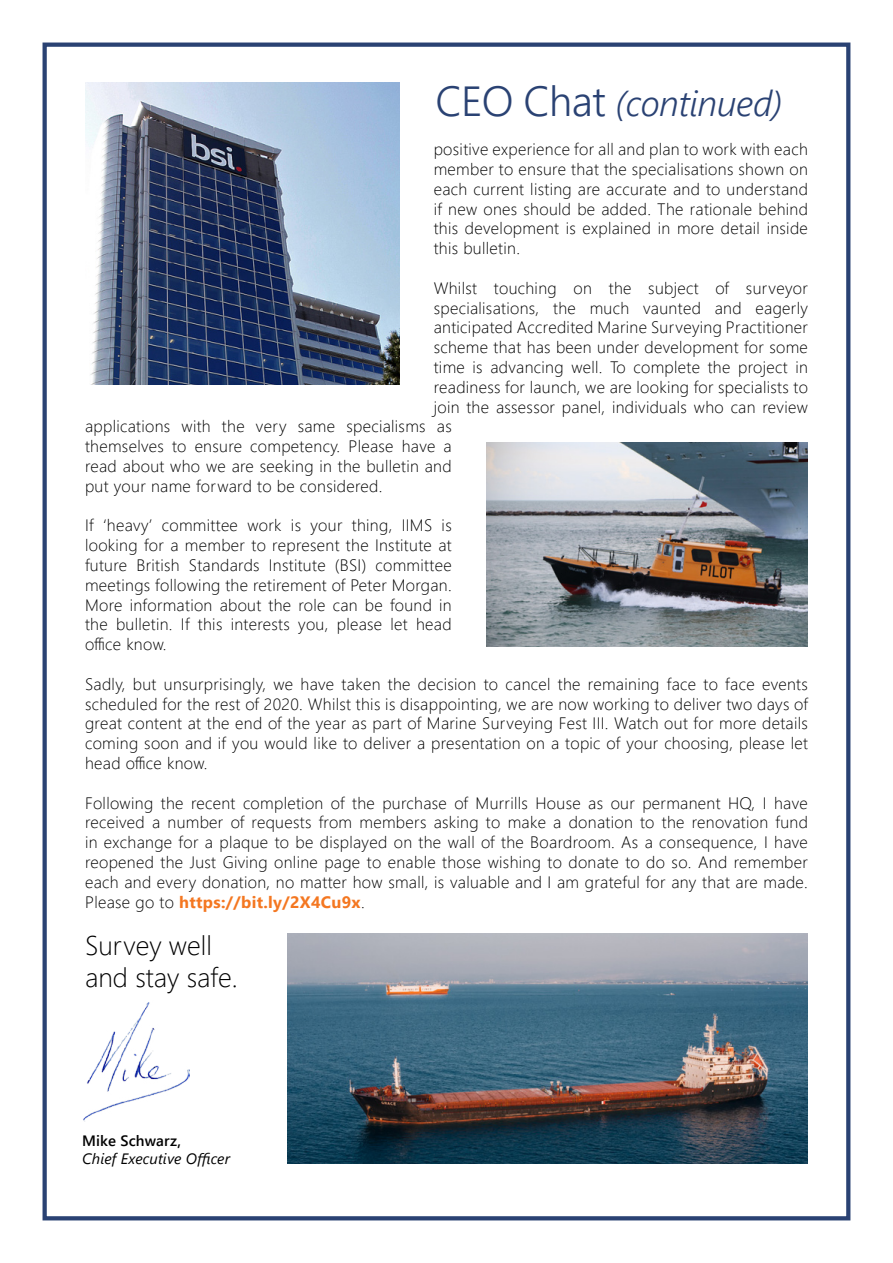
<style>
.page{position:relative;width:893px;height:1263px;background:#fff}
.page>*{position:absolute;margin:0;border:0;box-sizing:border-box;transform-origin:0 0}
.t1{font:italic 300 36px "Segoe UI";letter-spacing:-.01em;color:#2a4273}
.t2{font:300 27px/32.4px "Segoe UI";color:#000}
.t3{font:300 16.5px/19.8px "Segoe UI";letter-spacing:.02em;color:#000;text-align:justify}
.t4{font:italic 15px "Segoe UI";letter-spacing:.01em;color:#000}
.t5{font:600 15px "Segoe UI";letter-spacing:.01em;color:#000}
.s1{font-style:normal;font-size:42px}
.s2{font-weight:700;color:#f47721}
</style>
<div class="page">
<div style="left:43px;top:43px;width:807px;height:1177px;border:4px solid #2a4273"></div>
<img style="left:83px;top:1002px;width:107px;height:119px">
<img style="left:287px;top:933px;width:521px;height:230px">
<img style="left:486px;top:443px;width:322px;height:204px">
<img style="left:85px;top:83px;width:315px;height:302px">
<h1 class="t1" style="left:436px;top:69px;width:348px"><span class="s1">CEO Chat</span> (continued)</h1>
<p class="t3" style="left:434px;top:138px;width:376px">positive experience for all and plan to work with each member to ensure that the specialisations shown on each current listing are accurate and to understand if new ones should be added. The rationale behind this development is explained in more detail inside this bulletin.</p>
<p class="t3" style="left:434px;top:276px;width:376px">Whilst touching on the subject of surveyor</p>
<p class="t3" style="left:434px;top:296px;width:376px">specialisations, the much vaunted and eagerly</p>
<p class="t3" style="left:434px;top:316px;width:376px">anticipated Accredited Marine Surveying Practitioner</p>
<p class="t3" style="left:434px;top:336px;width:376px">scheme that has been under development for some</p>
<p class="t3" style="left:434px;top:356px;width:376px">time is advancing well. To complete the project in</p>
<p class="t3" style="left:434px;top:375px;width:376px">readiness for launch, we are looking for specialists to</p>
<p class="t3" style="left:434px;top:395px;width:376px">join the assessor panel, individuals who can review</p>
<p class="t3" style="left:85px;top:415px;width:368px">applications with the very same specialisms as</p>
<p class="t3" style="left:85px;top:435px;width:368px">themselves to ensure competency. Please have a</p>
<p class="t3" style="left:85px;top:455px;width:368px">read about who we are seeking in the bulletin and</p>
<p class="t3" style="left:85px;top:474px;width:299px">put your name forward to be considered.</p>
<p class="t3" style="left:85px;top:514px;width:368px">If ‘heavy’ committee work is your thing, IIMS is looking for a member to represent the Institute at future British Standards Institute (BSI) committee meetings following the retirement of Peter Morgan.<br>More information about the role can be found in the bulletin. If this interests you, please let head office know.</p>
<p class="t3" style="left:85px;top:672px;width:724px">Sadly, but unsurprisingly, we have taken the decision to cancel the remaining face to face events scheduled for the rest of 2020. Whilst this is disappointing, we are now working to deliver two days of great content at the end of the year as part of Marine Surveying Fest III. Watch out for more details coming soon and if you would like to deliver a presentation on a topic of your choosing, please let head office know.</p>
<p class="t3" style="left:85px;top:791px;width:724px">Following the recent completion of the purchase of Murrills House as our permanent HQ, I have received a number of requests from members asking to make a donation to the renovation fund in exchange for a plaque to be displayed on the wall of the Boardroom. As a consequence, I have reopened the Just Giving online page to enable those wishing to donate to do so. And remember each and every donation, no matter how small, is valuable and I am grateful for any that are made.<br>Please go to <span class="s2">https://bit.ly/2X4Cu9x</span>.</p>
<h2 class="t2" style="left:85px;top:926px;width:154px">Survey well and stay safe.</h2>
<p class="t5" style="left:82px;top:1126px;width:100px">Mike Schwarz,</p>
<p class="t4" style="left:82px;top:1144px;width:149px">Chief Executive Officer</p>
</div>
